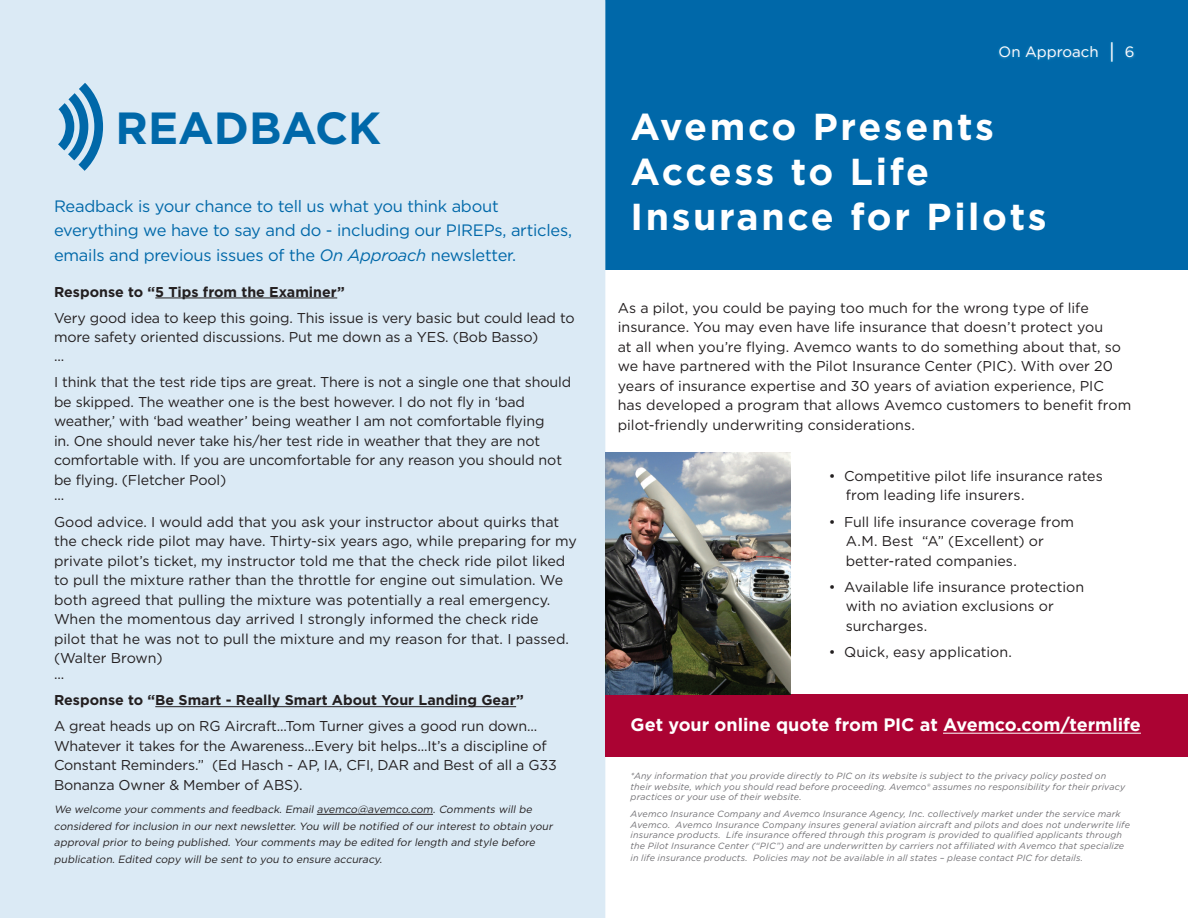
<style>
.page{position:relative;width:1188px;height:918px;background:#dbeaf5}
.page>*{position:absolute;margin:0;border:0;box-sizing:border-box;transform-origin:0 0}
.t1{font:700 45px "Gotham";color:#0068a9}
.t2{font:700 37.5px/45px "Gotham";letter-spacing:.07em;color:#fff}
.t3{font:700 18px "Gotham";color:#fff}
.t4{font:16.5px/24px "Gotham";letter-spacing:-.015em;color:#0068a9}
.t5{font:15px "Gotham";color:#fff}
.t6{font:14.25px/19.5px "Gotham";letter-spacing:-.005em;color:#231f20}
.t7{font:700 14.25px "Gotham";color:#231f20}
.t8{font:italic 10.5px/16.5px "Gotham";color:#231f20}
.t9{font:italic 9px/10.5px "Gotham";letter-spacing:.02em;color:#717074}
.s1{font-style:italic}
.s2{font-size:21px}
</style>
<div class="page">
<svg style="left:58px;top:83px;width:46px;height:88px"></svg>
<div style="left:605px;top:270px;width:583px;height:648px;background:#fff"></div>
<div style="left:605px;top:0;width:583px;height:270px;background:#0068a9"></div>
<img style="left:997px;top:39px;width:139px;height:25px">
<hr style="left:155px;top:298px;width:182px;height:1px;background:#231f20">
<hr style="left:155px;top:706px;width:361px;height:1px;background:#231f20">
<hr style="left:317px;top:814px;width:116px;height:1px;background:#231f20">
<div style="left:605px;top:695px;width:583px;height:62px;background:#ab0333"></div>
<hr style="left:943px;top:733px;width:198px;height:1px;background:#fff">
<img style="left:605px;top:453px;width:186px;height:242px">
<h1 class="t1" style="left:116px;top:99px;width:267px">READBACK</h1>
<p class="t4" style="left:54px;top:194px;width:520px">Readback is your chance to tell us what you think about everything we have to say and do - including our PIREPs, articles,</p>
<p class="t4" style="left:54px;top:243px;width:464px">emails and previous issues of the <span class="s1">On Approach</span> newsletter.</p>
<p class="t7" style="left:54px;top:282px;width:292px">Response to “5 Tips from the Examiner”</p>
<p class="t6" style="left:54px;top:308px;width:522px;line-height:19px">Very good idea to keep this going. This issue is very basic but could lead to more safety oriented discussions. Put me down as a YES. (Bob Basso)<br>...</p>
<p class="t6" style="left:54px;top:372px;width:519px">I think that the test ride tips are great. There is not a single one that should be skipped. The weather one is the best however. I do not fly in ‘bad weather,’ with ‘bad weather’ being weather I am not comfortable flying<br>in. One should never take his/her test ride in weather that they are not comfortable with. If you are uncomfortable for any reason you should not be flying. (Fletcher Pool)</p>
<p class="t6" style="left:54px;top:482px;width:507px;line-height:26.2px">...<br>Good advice. I would add that you ask your instructor about quirks that</p>
<p class="t6" style="left:54px;top:531px;width:525px">the check ride pilot may have. Thirty-six years ago, while preparing for my private pilot’s ticket, my instructor told me that the check ride pilot liked to pull the mixture rather than the throttle for engine out simulation. We both agreed that pulling the mixture was potentially a real emergency.<br>When the momentous day arrived I strongly informed the check ride<br>pilot that he was not to pull the mixture and my reason for that. I passed. (Walter Brown)</p>
<p class="t6" style="left:54px;top:664px;width:12px">...</p>
<p class="t7" style="left:54px;top:691px;width:471px">Response to “Be Smart - Really Smart About Your Landing Gear”</p>
<p class="t6" style="left:54px;top:716px;width:504px">A great heads up on RG Aircraft...Tom Turner gives a good run down...<br>Whatever it takes for the Awareness...Every bit helps...It’s a discipline of Constant Reminders.” (Ed Hasch - AP, IA, CFI, DAR and Best of all a G33<br>Bonanza Owner &amp; Member of ABS).</p>
<p class="t8" style="left:54px;top:801px;width:502px">We welcome your comments and feedback. Email avemco@avemco.com. Comments will be considered for inclusion in our next newsletter. You will be notified of our interest to obtain your approval prior to being published. Your comments may be edited for length and style before publication. Edited copy will be sent to you to ensure accuracy.</p>
<p class="t5" style="left:999px;top:42px;width:138px">On Approach <span class="s2">|</span> 6</p>
<h2 class="t2" style="left:631px;top:104px;width:418px">Avemco Presents<br>Access to Life<br>Insurance for Pilots</h2>
<p class="t6" style="left:618px;top:298px;width:515px">As a pilot, you could be paying too much for the wrong type of life insurance. You may even have life insurance that doesn’t protect you<br>at all when you’re flying. Avemco wants to do something about that, so we have partnered with the Pilot Insurance Center (PIC). With over 20 years of insurance expertise and 30 years of aviation experience, PIC has developed a program that allows Avemco customers to benefit from pilot-friendly underwriting considerations.</p>
<p class="t6" style="left:846px;top:466px;width:259px;text-indent:-17px">• Competitive pilot life insurance rates from leading life insurers.</p>
<p class="t6" style="left:846px;top:512px;width:230px;text-indent:-17px">• Full life insurance coverage from<br>A.M. Best “A” (Excellent) or better-rated companies.</p>
<p class="t6" style="left:846px;top:577px;width:240px;text-indent:-17px">• Available life insurance protection with no aviation exclusions or surcharges.</p>
<p class="t6" style="left:829px;top:642px;width:185px">• Quick, easy application.</p>
<p class="t3" style="left:631px;top:713px;width:512px">Get your online quote from PIC at Avemco.com/termlife</p>
<p class="t9" style="left:631px;top:770px;width:496px">*Any information that you provide directly to PIC on its website is subject to the privacy policy posted on their website, which you should read before proceeding. Avemco® assumes no responsibility for their privacy practices or your use of their website.</p>
<p class="t9" style="left:631px;top:809px;width:501px">Avemco Insurance Company and Avemco Insurance Agency, Inc. collectively market under the service mark Avemco. Avemco Insurance Company insures general aviation aircraft and pilots and does not underwrite life insurance products. Life insurance offered through this program is provided to qualified applicants through the Pilot Insurance Center (“PIC”) and are underwritten by carriers not affiliated with Avemco that specialize</p>
<p class="t9" style="left:631px;top:852px;width:454px">in life insurance products. Policies may not be available in all states – please contact PIC for details.</p>
</div>
